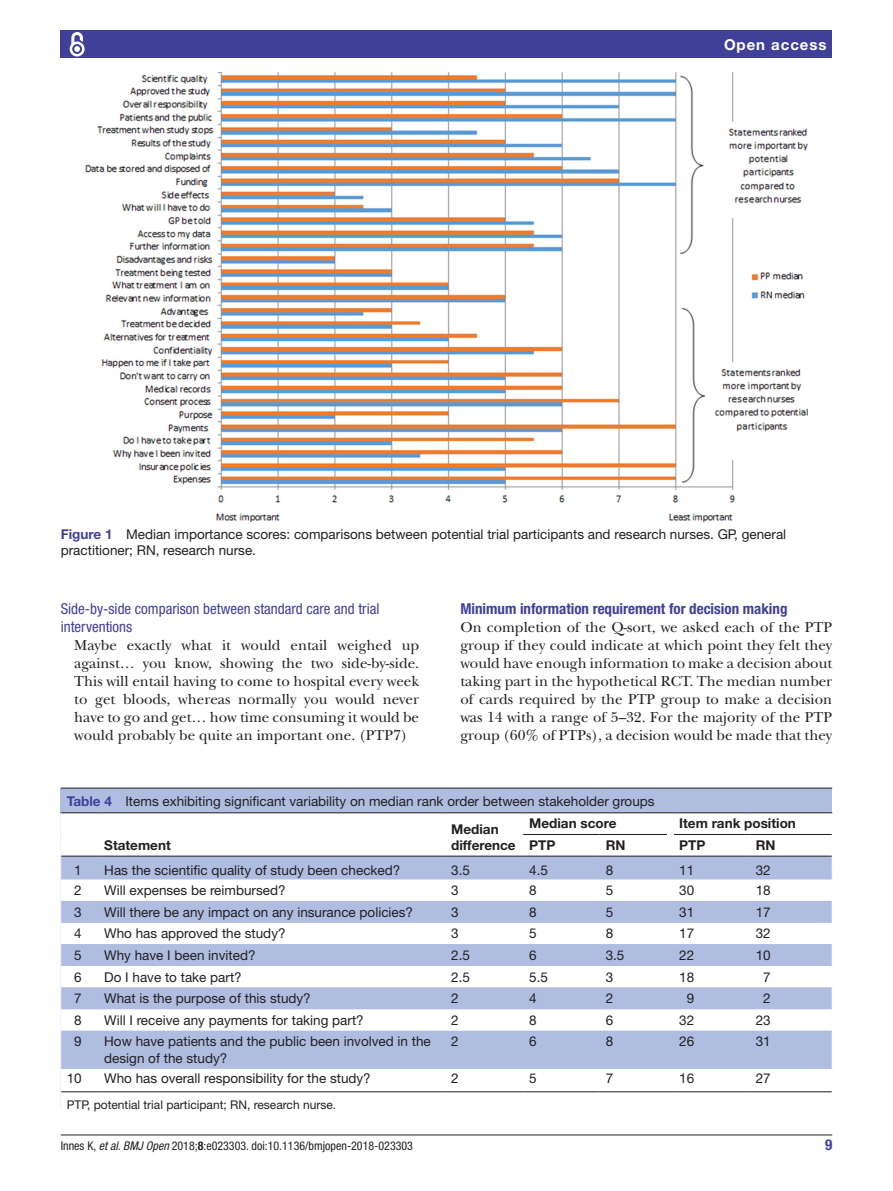
<style>
.page{position:relative;width:893px;height:1191px;background:#fff}
.page>*{position:absolute;margin:0;border:0;box-sizing:border-box;transform-origin:0 0}
.t1{font:15px/18px "New Baskerville";color:#231f20;text-align:justify}
.t2{font:condensed 15px/18px "Helvetica Neue LT Std";color:#414099}
.t3{font:700 condensed 15px "Helvetica Neue LT Std";color:#414099}
.t4{font:700 15px "Helvetica Neue LT Std";letter-spacing:.065em;color:#fff}
.t5{font:13.5px/16.2px "Helvetica Neue LT Std";color:#231f20}
.t6{font:700 13.5px/16.2px "Helvetica Neue LT Std";color:#231f20}
.t7{font:condensed 12px "Helvetica Neue LT Std";color:#231f20}
.t8{font:12px "Helvetica Neue LT Std";color:#231f20}
.s1{font-weight:700;color:#414099}
.s2{font-style:italic}
.s3{font-weight:700}
</style>
<div class="page">
<hr style="left:61px;top:1134px;width:771px;height:1px;background:#231f20">
<div style="left:61px;top:31px;width:771px;height:27px;background:#414099"></div>
<svg style="left:69px;top:32px;width:16px;height:25px"></svg>
<img style="left:85px;top:73px;width:723px;height:448px">
<div style="left:61px;top:788px;width:771px;height:321px;background:#afbde1"></div>
<hr style="left:61px;top:787px;width:771px;height:1px;background:#231f20">
<div style="left:61px;top:813px;width:771px;height:296px;background:#fff"></div>
<svg style="left:61px;top:856px;width:771px;height:212px"></svg>
<hr style="left:61px;top:855px;width:37px;height:1px;background:#231f20">
<hr style="left:98px;top:855px;width:347px;height:1px;background:#231f20">
<hr style="left:445px;top:855px;width:78px;height:1px;background:#231f20">
<hr style="left:61px;top:812px;width:37px;height:1px;background:#231f20">
<hr style="left:98px;top:812px;width:347px;height:1px;background:#231f20">
<hr style="left:445px;top:812px;width:78px;height:1px;background:#231f20">
<hr style="left:523px;top:812px;width:77px;height:1px;background:#231f20">
<hr style="left:600px;top:812px;width:73px;height:1px;background:#231f20">
<hr style="left:673px;top:812px;width:77px;height:1px;background:#231f20">
<hr style="left:750px;top:812px;width:82px;height:1px;background:#231f20">
<hr style="left:523px;top:834px;width:77px;height:1px;background:#231f20">
<hr style="left:523px;top:855px;width:77px;height:1px;background:#231f20">
<hr style="left:600px;top:834px;width:73px;height:1px;background:#231f20">
<hr style="left:600px;top:855px;width:73px;height:1px;background:#231f20">
<hr style="left:673px;top:834px;width:77px;height:1px;background:#231f20">
<hr style="left:673px;top:855px;width:77px;height:1px;background:#231f20">
<hr style="left:750px;top:834px;width:82px;height:1px;background:#231f20">
<hr style="left:750px;top:855px;width:82px;height:1px;background:#231f20">
<hr style="left:98px;top:1091px;width:347px;height:1px;background:#231f20">
<hr style="left:445px;top:1091px;width:78px;height:1px;background:#231f20">
<hr style="left:523px;top:1091px;width:77px;height:1px;background:#231f20">
<hr style="left:600px;top:1091px;width:73px;height:1px;background:#231f20">
<hr style="left:673px;top:1091px;width:77px;height:1px;background:#231f20">
<hr style="left:61px;top:1091px;width:37px;height:1px;background:#231f20">
<hr style="left:750px;top:1091px;width:82px;height:1px;background:#231f20">
<svg style="left:60px;top:813px;width:1px;height:217px"></svg>
<svg style="left:60px;top:1068px;width:1px;height:41px"></svg>
<hr style="left:67px;top:1108px;width:765px;height:2px;background:#fff">
<svg style="left:667px;top:832px;width:6px;height:4px"></svg>
<p class="t4" style="left:724px;top:35px;width:104px">Open access</p>
<p class="t5" style="left:61px;top:526px;width:727px"><span class="s1">Figure 1</span> Median importance scores: comparisons between potential trial participants and research nurses. GP, general practitioner; RN, research nurse.</p>
<p class="t2" style="left:61px;top:600px;width:320px">Side-by-side comparison between standard care and trial interventions</p>
<p class="t1" style="left:74px;top:636px;width:346px">Maybe exactly what it would entail weighed up against… you know, showing the two side-by-side.<br>This will entail having to come to hospital every week to get bloods, whereas normally you would never have to go and get… how time consuming it would be would probably be quite an important one. (PTP7)</p>
<p class="t3" style="left:460px;top:600px;width:329px">Minimum information requirement for decision making</p>
<p class="t1" style="left:460px;top:618px;width:373px">On completion of the Q-sort, we asked each of the PTP group if they could indicate at which point they felt they would have enough information to make a decision about taking part in the hypothetical RCT. The median number of cards required by the PTP group to make a decision was 14 with a range of 5–32. For the majority of the PTP group (60% of PTPs), a decision would be made that they</p>
<p class="t5" style="left:67px;top:793px;width:589px"><span class="s1">Table 4</span> Items exhibiting significant variability on median rank order between stakeholder groups</p>
<p class="t6" style="left:104px;top:837px;width:68px">Statement</p>
<p class="t6" style="left:529px;top:815px;width:89px">Median score</p>
<p class="t6" style="left:679px;top:815px;width:118px">Item rank position</p>
<p class="t6" style="left:529px;top:837px;width:28px">PTP</p>
<p class="t6" style="left:606px;top:837px;width:21px">RN</p>
<p class="t6" style="left:679px;top:837px;width:28px">PTP</p>
<p class="t6" style="left:756px;top:837px;width:21px">RN</p>
<p class="t6" style="left:451px;top:820px;width:66px">Median difference</p>
<p class="t5" style="left:74px;top:861px;width:9px">1</p>
<p class="t5" style="left:104px;top:861px;width:298px">Has the scientific quality of study been checked?</p>
<p class="t5" style="left:451px;top:861px;width:20px">3.5</p>
<p class="t5" style="left:529px;top:861px;width:20px">4.5</p>
<p class="t5" style="left:606px;top:861px;width:9px">8</p>
<p class="t5" style="left:679px;top:861px;width:17px">11</p>
<p class="t5" style="left:756px;top:861px;width:17px">32</p>
<p class="t5" style="left:74px;top:882px;width:9px">2</p>
<p class="t5" style="left:104px;top:882px;width:183px">Will expenses be reimbursed?</p>
<p class="t5" style="left:451px;top:882px;width:9px">3</p>
<p class="t5" style="left:529px;top:882px;width:9px">8</p>
<p class="t5" style="left:606px;top:882px;width:9px">5</p>
<p class="t5" style="left:679px;top:882px;width:17px">30</p>
<p class="t5" style="left:756px;top:882px;width:17px">18</p>
<p class="t5" style="left:74px;top:903px;width:9px">3</p>
<p class="t5" style="left:104px;top:903px;width:310px">Will there be any impact on any insurance policies?</p>
<p class="t5" style="left:451px;top:903px;width:9px">3</p>
<p class="t5" style="left:529px;top:903px;width:9px">8</p>
<p class="t5" style="left:606px;top:903px;width:9px">5</p>
<p class="t5" style="left:679px;top:903px;width:17px">31</p>
<p class="t5" style="left:756px;top:903px;width:17px">17</p>
<p class="t5" style="left:74px;top:925px;width:9px">4</p>
<p class="t5" style="left:104px;top:925px;width:183px">Who has approved the study?</p>
<p class="t5" style="left:451px;top:925px;width:9px">3</p>
<p class="t5" style="left:529px;top:925px;width:9px">5</p>
<p class="t5" style="left:606px;top:925px;width:9px">8</p>
<p class="t5" style="left:679px;top:925px;width:17px">17</p>
<p class="t5" style="left:756px;top:925px;width:17px">32</p>
<p class="t5" style="left:74px;top:946px;width:9px">5</p>
<p class="t5" style="left:104px;top:946px;width:153px">Why have I been invited?</p>
<p class="t5" style="left:451px;top:946px;width:20px">2.5</p>
<p class="t5" style="left:529px;top:946px;width:9px">6</p>
<p class="t5" style="left:606px;top:946px;width:20px">3.5</p>
<p class="t5" style="left:679px;top:946px;width:17px">22</p>
<p class="t5" style="left:756px;top:946px;width:17px">10</p>
<p class="t5" style="left:74px;top:968px;width:9px">6</p>
<p class="t5" style="left:104px;top:968px;width:139px">Do I have to take part?</p>
<p class="t5" style="left:451px;top:968px;width:20px">2.5</p>
<p class="t5" style="left:529px;top:968px;width:20px">5.5</p>
<p class="t5" style="left:606px;top:968px;width:9px">3</p>
<p class="t5" style="left:679px;top:968px;width:17px">18</p>
<p class="t5" style="left:763px;top:968px;width:9px">7</p>
<p class="t5" style="left:74px;top:990px;width:9px">7</p>
<p class="t5" style="left:104px;top:990px;width:208px">What is the purpose of this study?</p>
<p class="t5" style="left:451px;top:990px;width:9px">2</p>
<p class="t5" style="left:529px;top:990px;width:9px">4</p>
<p class="t5" style="left:606px;top:990px;width:9px">2</p>
<p class="t5" style="left:687px;top:990px;width:9px">9</p>
<p class="t5" style="left:763px;top:990px;width:9px">2</p>
<p class="t5" style="left:74px;top:1011px;width:9px">8</p>
<p class="t5" style="left:104px;top:1011px;width:261px">Will I receive any payments for taking part?</p>
<p class="t5" style="left:451px;top:1011px;width:9px">2</p>
<p class="t5" style="left:529px;top:1011px;width:9px">8</p>
<p class="t5" style="left:606px;top:1011px;width:9px">6</p>
<p class="t5" style="left:679px;top:1011px;width:17px">32</p>
<p class="t5" style="left:756px;top:1011px;width:17px">23</p>
<p class="t5" style="left:74px;top:1033px;width:9px">9</p>
<p class="t5" style="left:104px;top:1033px;width:328px">How have patients and the public been involved in the design of the study?</p>
<p class="t5" style="left:451px;top:1033px;width:9px">2</p>
<p class="t5" style="left:529px;top:1033px;width:9px">6</p>
<p class="t5" style="left:606px;top:1033px;width:9px">8</p>
<p class="t5" style="left:679px;top:1033px;width:17px">26</p>
<p class="t5" style="left:756px;top:1033px;width:17px">31</p>
<p class="t5" style="left:67px;top:1069px;width:17px">10</p>
<p class="t5" style="left:104px;top:1069px;width:268px">Who has overall responsibility for the study?</p>
<p class="t5" style="left:451px;top:1069px;width:9px">2</p>
<p class="t5" style="left:529px;top:1069px;width:9px">5</p>
<p class="t5" style="left:606px;top:1069px;width:9px">7</p>
<p class="t5" style="left:679px;top:1069px;width:17px">16</p>
<p class="t5" style="left:756px;top:1069px;width:17px">27</p>
<p class="t8" style="left:67px;top:1098px;width:271px">PTP, potential trial participant; RN, research nurse.</p>
<p class="t7" style="left:61px;top:1138px;width:354px">Innes K, <span class="s2">et al</span>. <span class="s2">BMJ Open</span> 2018;<span class="s3">8</span>:e023303. doi:10.1136/bmjopen-2018-023303</p>
<p class="t3" style="left:825px;top:1135px;width:9px">9</p>
</div>
